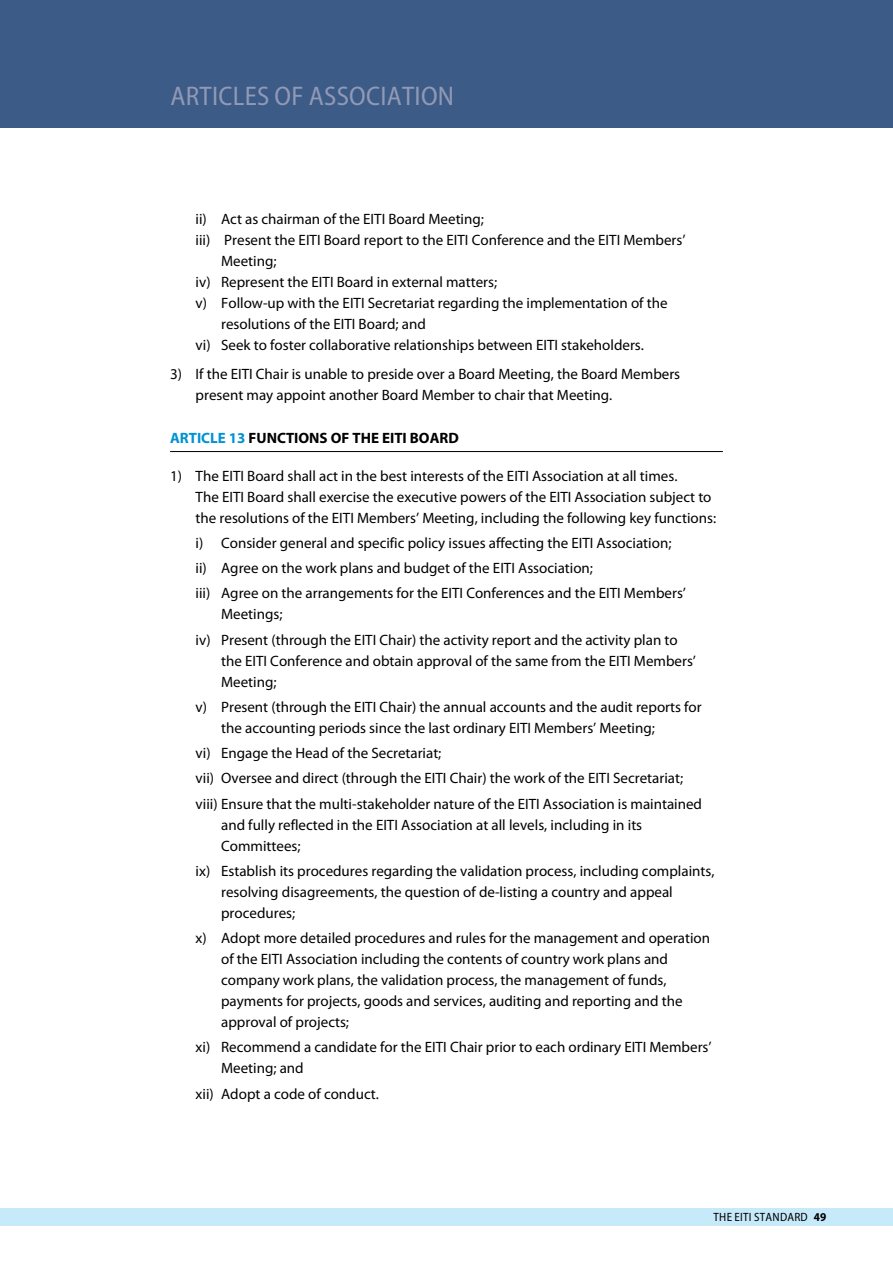
<style>
.page{position:relative;width:893px;height:1263px;background:#fff}
.page>*{position:absolute;margin:0;border:0;box-sizing:border-box;transform-origin:0 0}
.t1{font:semi-condensed 27px "Myriad Pro";letter-spacing:.01em;color:#9199b5}
.t2{font:15px/21px "Myriad Pro";color:#000}
.t3{font:700 15px "Myriad Pro";color:#000}
.t4{font:semi-condensed 12px "Myriad Pro";letter-spacing:.02em;color:#000}
.s1{color:#0093d0}
.s2{font-weight:700}
</style>
<div class="page">
<div style="left:0;top:0;width:893px;height:128px;background:#3c5b87"></div>
<div style="left:0;top:1208px;width:893px;height:18px;background:#c7eafb"></div>
<hr style="left:170px;top:451px;width:553px;height:1px;background:#000">
<h1 class="t1" style="left:170px;top:82px;width:281px">ARTICLES OF ASSOCIATION</h1>
<p class="t2" style="left:196px;top:208px;width:290px">ii) Act as chairman of the EITI Board Meeting;</p>
<p class="t2" style="left:196px;top:229px;width:491px">iii) Present the EITI Board report to the EITI Conference and the EITI Members’</p>
<p class="t2" style="left:221px;top:250px;width:57px">Meeting;</p>
<p class="t2" style="left:196px;top:271px;width:303px">iv) Represent the EITI Board in external matters;</p>
<p class="t2" style="left:196px;top:292px;width:473px">v) Follow-up with the EITI Secretariat regarding the implementation of the</p>
<p class="t2" style="left:221px;top:313px;width:206px">resolutions of the EITI Board; and</p>
<p class="t2" style="left:196px;top:334px;width:450px">vi) Seek to foster collaborative relationships between EITI stakeholders.</p>
<p class="t2" style="left:196px;top:364px;width:486px;text-indent:-26px">3) If the EITI Chair is unable to preside over a Board Meeting, the Board Members present may appoint another Board Member to chair that Meeting.</p>
<p class="t3" style="left:170px;top:428px;width:290px"><span class="s1">ARTICLE 13</span> FUNCTIONS OF THE EITI BOARD</p>
<p class="t2" style="left:196px;top:465px;width:522px;text-indent:-26px">1) The EITI Board shall act in the best interests of the EITI Association at all times.<br>The EITI Board shall exercise the executive powers of the EITI Association subject to the resolutions of the EITI Members’ Meeting, including the following key functions:</p>
<p class="t2" style="left:196px;top:530px;width:492px;line-height:25.2px">i) Consider general and specific policy issues affecting the EITI Association; ii) Agree on the work plans and budget of the EITI Association;<br>iii) Agree on the arrangements for the EITI Conferences and the EITI Members’</p>
<p class="t2" style="left:196px;top:601px;width:484px;line-height:25.2px;text-indent:26px">Meetings;<br>iv) Present (through the EITI Chair) the activity report and the activity plan to</p>
<p class="t2" style="left:221px;top:650px;width:476px">the EITI Conference and obtain approval of the same from the EITI Members’<br>Meeting;</p>
<p class="t2" style="left:221px;top:696px;width:482px;text-indent:-26px">v) Present (through the EITI Chair) the annual accounts and the audit reports for the accounting periods since the last ordinary EITI Members’ Meeting;</p>
<p class="t2" style="left:196px;top:740px;width:508px;line-height:25.2px">vi) Engage the Head of the Secretariat;<br>vii) Oversee and direct (through the EITI Chair) the work of the EITI Secretariat; viii) Ensure that the multi-stakeholder nature of the EITI Association is maintained</p>
<p class="t2" style="left:221px;top:814px;width:423px">and fully reflected in the EITI Association at all levels, including in its<br>Committees;</p>
<p class="t2" style="left:221px;top:860px;width:495px;text-indent:-26px">ix) Establish its procedures regarding the validation process, including complaints, resolving disagreements, the question of de-listing a country and appeal procedures;</p>
<p class="t2" style="left:221px;top:927px;width:491px;text-indent:-26px">x) Adopt more detailed procedures and rules for the management and operation of the EITI Association including the contents of country work plans and company work plans, the validation process, the management of funds, payments for projects, goods and services, auditing and reporting and the approval of projects;</p>
<p class="t2" style="left:221px;top:1037px;width:492px;text-indent:-26px">xi) Recommend a candidate for the EITI Chair prior to each ordinary EITI Members’<br>Meeting; and</p>
<p class="t2" style="left:196px;top:1083px;width:185px">xii) Adopt a code of conduct.</p>
<p class="t4" style="left:714px;top:1210px;width:8px">THE</p>
<p class="t4" style="left:735px;top:1210px;width:93px">EITI STANDARD <span class="s2">49</span></p>
</div>
